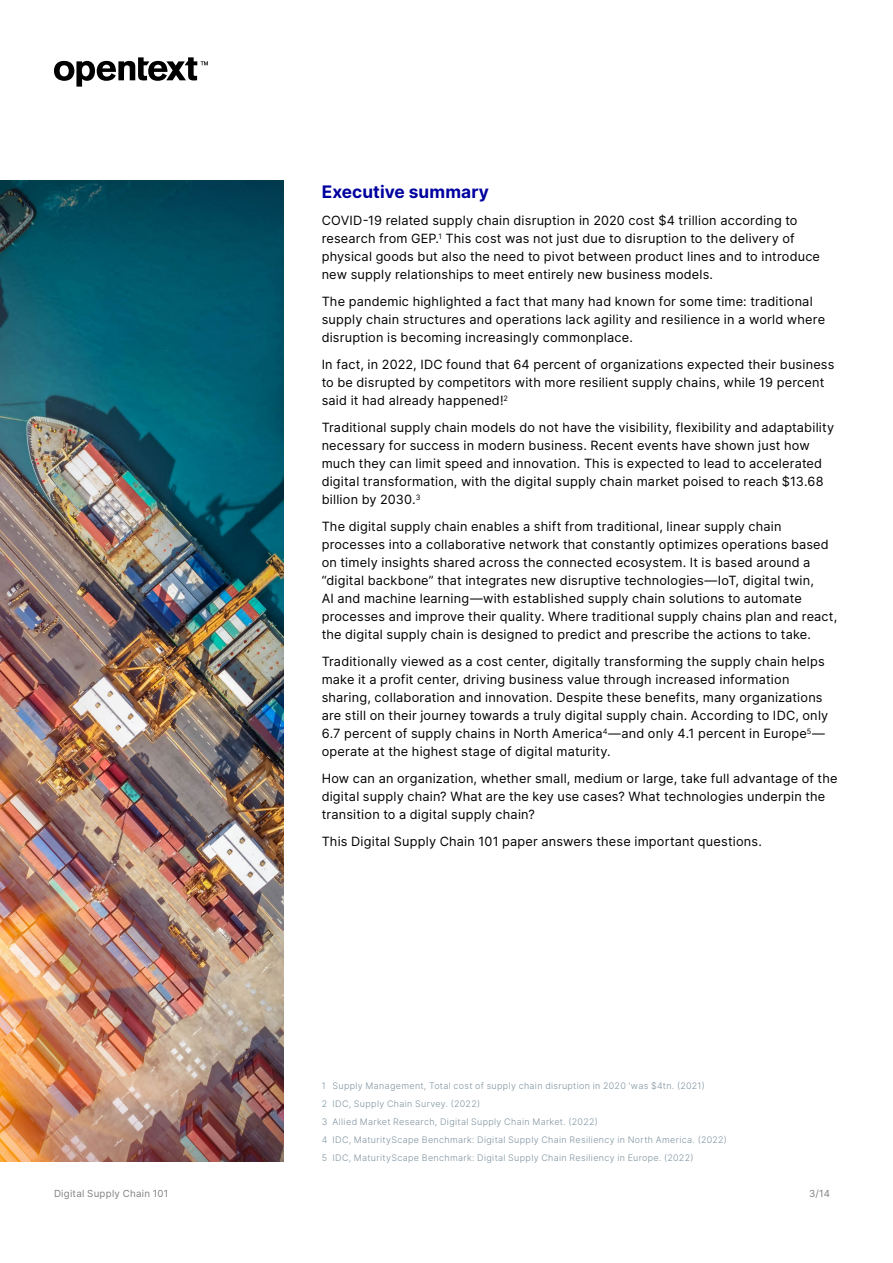
<style>
.page{position:relative;width:893px;height:1263px;background:#fff}
.page>*{position:absolute;margin:0;border:0;box-sizing:border-box;transform-origin:0 0}
.t1{font:700 17.25px "Inter";letter-spacing:.005em;color:#00009f}
.Body{font:12.75px/18px "Inter";letter-spacing:.015em;color:#000}
.t2{font:9.75px "Inter";letter-spacing:.025em;color:#808080}
.Footnote{font:300 9px "Inter";letter-spacing:.04em;color:#7e929f}
</style>
<div class="page">
<svg style="left:54px;top:57px;width:154px;height:30px"></svg>
<img style="left:0;top:180px;width:284px;height:981px">
<h3 class="t1" style="left:322px;top:179px;width:169px">Executive summary</h3>
<p class="Body" style="left:322px;top:211px;width:500px">COVID-19 related supply chain disruption in 2020 cost $4 trillion according to research from GEP.<sup>1</sup> This cost was not just due to disruption to the delivery of physical goods but also the need to pivot between product lines and to introduce new supply relationships to meet entirely new business models.</p>
<p class="Body" style="left:322px;top:292px;width:505px">The pandemic highlighted a fact that many had known for some time: traditional supply chain structures and operations lack agility and resilience in a world where disruption is becoming increasingly commonplace.</p>
<p class="Body" style="left:322px;top:355px;width:514px">In fact, in 2022, IDC found that 64 percent of organizations expected their business to be disrupted by competitors with more resilient supply chains, while 19 percent said it had already happened!<sup>2</sup></p>
<p class="Body" style="left:322px;top:418px;width:514px">Traditional supply chain models do not have the visibility, flexibility and adaptability necessary for success in modern business. Recent events have shown just how much they can limit speed and innovation. This is expected to lead to accelerated digital transformation, with the digital supply chain market poised to reach $13.68 billion by 2030.<sup>3</sup></p>
<p class="Body" style="left:322px;top:517px;width:517px">The digital supply chain enables a shift from traditional, linear supply chain processes into a collaborative network that constantly optimizes operations based on timely insights shared across the connected ecosystem. It is based around a “digital backbone” that integrates new disruptive technologies—IoT, digital twin,<br>AI and machine learning—with established supply chain solutions to automate processes and improve their quality. Where traditional supply chains plan and react, the digital supply chain is designed to predict and prescribe the actions to take.</p>
<p class="Body" style="left:322px;top:652px;width:508px">Traditionally viewed as a cost center, digitally transforming the supply chain helps make it a profit center, driving business value through increased information sharing, collaboration and innovation. Despite these benefits, many organizations are still on their journey towards a truly digital supply chain. According to IDC, only 6.7 percent of supply chains in North America<sup>4</sup>—and only 4.1 percent in Europe<sup>5</sup>— operate at the highest stage of digital maturity.</p>
<p class="Body" style="left:322px;top:769px;width:517px">How can an organization, whether small, medium or large, take full advantage of the digital supply chain? What are the key use cases? What technologies underpin the transition to a digital supply chain?</p>
<p class="Body" style="left:322px;top:832px;width:442px">This Digital Supply Chain 101 paper answers these important questions.</p>
<p class="Footnote" style="left:322px;top:1079px;width:384px">1 Supply Management, Total cost of supply chain disruption in 2020 'was $4tn. (2021)</p>
<p class="Footnote" style="left:322px;top:1097px;width:160px">2 IDC, Supply Chain Survey. (2022)</p>
<p class="Footnote" style="left:322px;top:1115px;width:277px">3 Allied Market Research, Digital Supply Chain Market. (2022)</p>
<p class="Footnote" style="left:322px;top:1133px;width:407px">4 IDC, MaturityScape Benchmark: Digital Supply Chain Resiliency in North America. (2022)</p>
<p class="Footnote" style="left:322px;top:1151px;width:373px">5 IDC, MaturityScape Benchmark: Digital Supply Chain Resiliency in Europe. (2022)</p>
<p class="t2" style="left:54px;top:1186px;width:116px">Digital Supply Chain 101</p>
<p class="t2" style="left:809px;top:1186px;width:22px">3/14</p>
</div>
